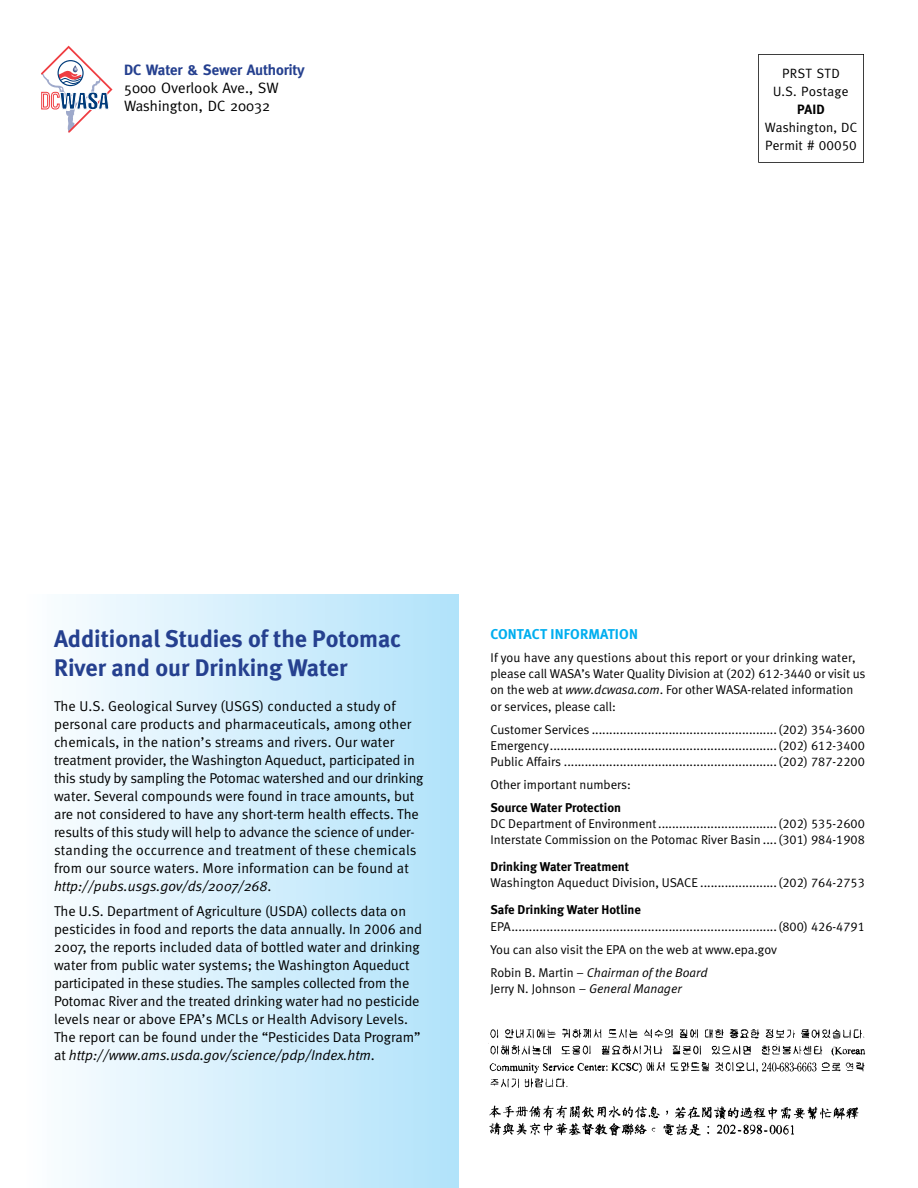
<style>
.page{position:relative;width:918px;height:1188px;background:#fff}
.page>*{position:absolute;margin:0;border:0;box-sizing:border-box;transform-origin:0 0}
.t1{font:700 24px/28.8px "Meta";letter-spacing:-.005em;color:#25408f}
.t2{font:15px/18px "Meta";color:#000}
.t3{font:700 15px "Meta";color:#25408f}
.t4{font:14.25px/18px "Meta Normal";color:#000}
.t5{font:700 14.25px "Meta";letter-spacing:.01em;color:#00aeef}
.t6{font:13.5px/18px "Meta";letter-spacing:.005em;color:#000;text-align:center}
.t7{font:700 13.5px "Meta";color:#000}
.t8{font:12.75px/16.2px "Meta Normal";color:#000}
.t9{font:12.75px "Meta Bold LF";color:#000}
.s1{font-family:"Meta Normal LF"}
.s2{font-style:italic}
.s3{font-family:"Meta Normal LF Caps"}
</style>
<div class="page">
<div style="left:0;top:594px;width:459px;height:594px;background:linear-gradient(to right,#fff,#b1e2fa)"></div>
<img style="left:488px;top:1028px;width:378px;height:108px">
<svg style="left:41px;top:45px;width:72px;height:88px"></svg>
<svg style="left:758px;top:54px;width:106px;height:109px"></svg>
<p class="t3" style="left:124px;top:63px;width:182px">DC Water &amp; Sewer Authority</p>
<p class="t2" style="left:124px;top:80px;width:156px">5000 Overlook Ave., SW<br>Washington, DC 20032</p>
<p class="t6" style="left:773px;top:65px;width:77px">PRST STD<br>U.S. Postage</p>
<p class="t7" style="left:797px;top:102px;width:29px">PAID</p>
<p class="t6" style="left:765px;top:119px;width:94px;text-align:left">Washington, DC<br>Permit # <span class="s1">00050</span></p>
<h1 class="t1" style="left:54px;top:627px;width:349px">Additional Studies of the Potomac<br>River and our Drinking Water</h1>
<p class="t4" style="left:54px;top:699px;width:371px">The U.S. Geological Survey (USGS) conducted a study of personal care products and pharmaceuticals, among other chemicals, in the nation’s streams and rivers. Our water treatment provider, the Washington Aqueduct, participated in this study by sampling the Potomac watershed and our drinking water. Several compounds were found in trace amounts, but are not considered to have any short-term health effects. The results of this study will help to advance the science of under&shy;standing the occurrence and treatment of these chemicals from our source waters. More information can be found at <span class="s2">http://pubs.usgs.gov/ds/2007/268</span>.</p>
<p class="t4" style="left:54px;top:904px;width:370px">The U.S. Department of Agriculture (USDA) collects data on pesticides in food and reports the data annually. In <span class="s3">2006</span> and 2007, the reports included data of bottled water and drinking water from public water systems; the Washington Aqueduct participated in these studies. The samples collected from the Potomac River and the treated drinking water had no pesticide levels near or above EPA’s MCLs or Health Advisory Levels.<br>The report can be found under the “Pesticides Data Program” at <span class="s2">http://www.ams.usda.gov/science/pdp/Index.htm</span>.</p>
<p class="t5" style="left:490px;top:629px;width:149px">CONTACT INFORMATION</p>
<p class="t8" style="left:490px;top:651px;width:377px">If you have any questions about this report or your drinking water, please call WASA’s Water Quality Division at <span class="s3">(202) 612-3440</span> or visit us on the web at <span class="s2">www.dcwasa.com</span>. For other WASA-related information or services, please call:</p>
<p class="t8" style="left:490px;top:722px;width:376px;text-align:justify">Customer Services .....................................................<span class="s3">(202) 354-3600<br></span>Emergency .................................................................<span class="s3">(202) 612-3400<br></span>Public Affairs .............................................................<span class="s3">(202) 787-2200</span></p>
<p class="t8" style="left:490px;top:778px;width:142px">Other important numbers:</p>
<p class="t9" style="left:490px;top:803px;width:132px">Source Water Protection</p>
<p class="t8" style="left:490px;top:817px;width:376px">DC Department of Environment ..................................<span class="s3">(202) 535-2600<br></span>Interstate Commission on the Potomac River Basin ....<span class="s3">(301) 984-1908</span></p>
<p class="t9" style="left:490px;top:862px;width:140px">Drinking Water Treatment</p>
<p class="t8" style="left:490px;top:876px;width:376px">Washington Aqueduct Division, USACE ......................<span class="s3">(202) 764-2753</span></p>
<p class="t9" style="left:490px;top:906px;width:152px">Safe Drinking Water Hotline</p>
<p class="t8" style="left:490px;top:916px;width:376px;line-height:23px">EPA ............................................................................<span class="s3">(800) 426-4791<br></span>You can also visit the EPA on the web at www.epa.gov<br>Robin B. Martin – <span class="s2">Chairman of the Board</span></p>
<p class="t8" style="left:491px;top:982px;width:193px">Jerry N. Johnson – <span class="s2">General Manager</span></p>
</div>
